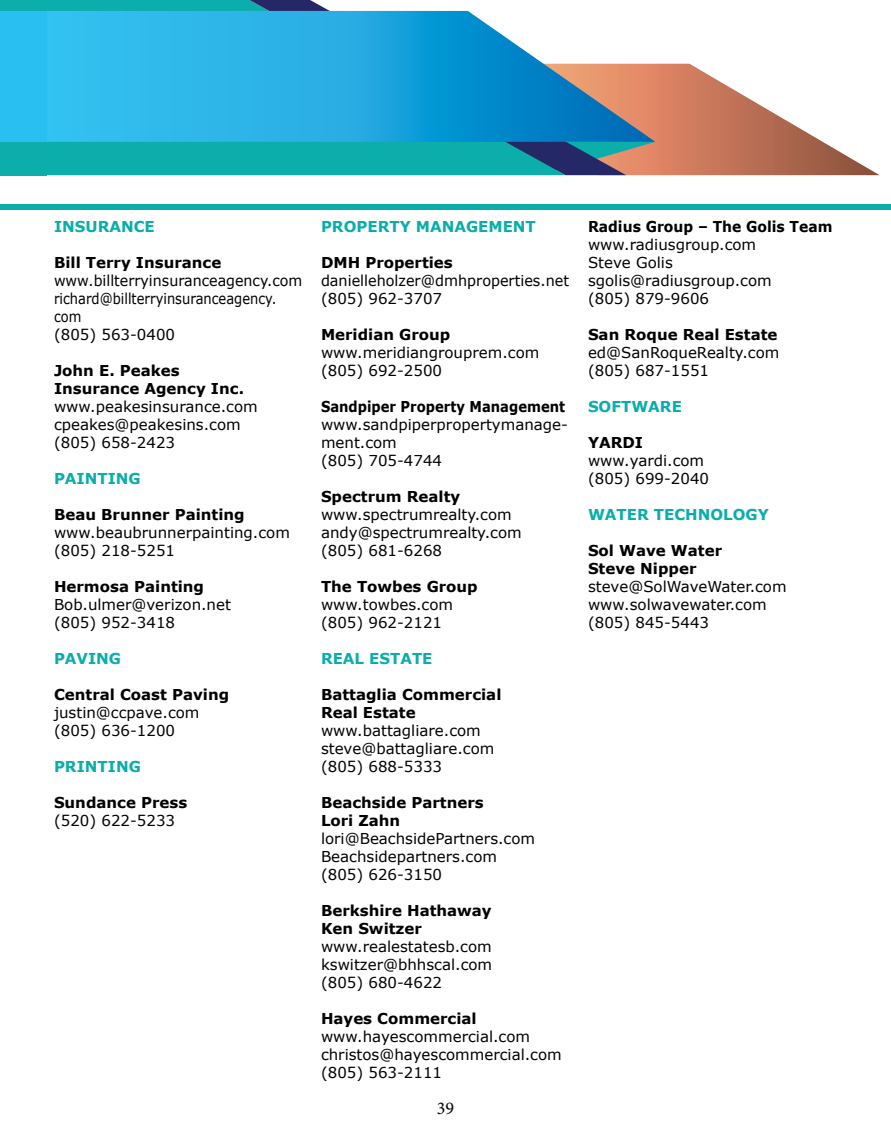
<style>
.page{position:relative;width:891px;height:1134px;background:#fff}
.page>*{position:absolute;margin:0;border:0;box-sizing:border-box;transform-origin:0 0}
.t1{font:18px "Minion Pro";color:#000}
.t2{font:15px/18px "Verdana";color:#000}
.t3{font:700 15px/18px "Verdana";color:#000}
.t4{font:700 15px "Verdana";color:#09aeab}
.t5{font:15px/18px "Verdana";color:#000;scale:.95 1}
.t6{font:15px/18px "Verdana";color:#000;scale:.96 1}
.t7{font:700 15px "Verdana";color:#000;scale:.88 1}
.t8{font:700 15px "Verdana";color:#000;scale:.93 1}
</style>
<div class="page">
<svg style="left:655px;top:64px;width:224px;height:111px"></svg>
<svg style="left:626px;top:142px;width:29px;height:33px"></svg>
<div style="left:47px;top:0;width:202px;height:175px;background:#0baeab"></div>
<svg style="left:249px;top:0;width:377px;height:175px;fill:#0baeab"></svg>
<svg style="left:47px;top:11px;width:608px;height:131px"></svg>
<div style="left:0;top:204px;width:891px;height:6px;background:#0baeab"></div>
<div style="left:0;top:0;width:47px;height:175px;background:#0baeab"></div>
<div style="left:0;top:11px;width:47px;height:131px;background:#29c0f1"></div>
<p class="t4" style="left:54px;top:217px;width:102px">INSURANCE</p>
<p class="t3" style="left:54px;top:253px;width:169px">Bill Terry Insurance</p>
<p class="t5" style="left:54px;top:271px;width:263px">www.billterryinsuranceagency.com richard@billterryinsuranceagency. com<br>(805) 563-0400</p>
<p class="t3" style="left:54px;top:361px;width:192px">John E. Peakes<br>Insurance Agency Inc.</p>
<p class="t2" style="left:54px;top:397px;width:205px">www.peakesinsurance.com cpeakes@peakesins.com (805) 658-2423</p>
<p class="t4" style="left:54px;top:469px;width:88px">PAINTING</p>
<p class="t3" style="left:54px;top:505px;width:192px">Beau Brunner Painting</p>
<p class="t2" style="left:54px;top:523px;width:237px">www.beaubrunnerpainting.com (805) 218-5251</p>
<p class="t3" style="left:54px;top:577px;width:152px">Hermosa Painting</p>
<p class="t2" style="left:54px;top:595px;width:178px">Bob.ulmer@verizon.net (805) 952-3418</p>
<p class="t4" style="left:54px;top:649px;width:69px">PAVING</p>
<p class="t3" style="left:54px;top:685px;width:177px">Central Coast Paving</p>
<p class="t2" style="left:54px;top:703px;width:147px">justin@ccpave.com (805) 636-1200</p>
<p class="t4" style="left:54px;top:757px;width:88px">PRINTING</p>
<p class="t3" style="left:54px;top:793px;width:135px">Sundance Press</p>
<p class="t2" style="left:54px;top:811px;width:123px">(520) 622-5233</p>
<p class="t4" style="left:321px;top:217px;width:216px">PROPERTY MANAGEMENT</p>
<p class="t3" style="left:321px;top:253px;width:133px">DMH Properties</p>
<p class="t6" style="left:321px;top:271px;width:260px">danielleholzer@dmhproperties.net (805) 962-3707</p>
<p class="t3" style="left:321px;top:325px;width:131px">Meridian Group</p>
<p class="t2" style="left:321px;top:343px;width:220px">www.meridiangrouprem.com (805) 692-2500</p>
<p class="t7" style="left:321px;top:397px;width:279px">Sandpiper Property Management</p>
<p class="t2" style="left:321px;top:415px;width:249px">www.sandpiperpropertymanage&shy;ment.com<br>(805) 705-4744</p>
<p class="t3" style="left:321px;top:487px;width:141px">Spectrum Realty</p>
<p class="t2" style="left:321px;top:505px;width:202px">www.spectrumrealty.com andy@spectrumrealty.com (805) 681-6268</p>
<p class="t3" style="left:321px;top:577px;width:158px">The Towbes Group</p>
<p class="t2" style="left:321px;top:595px;width:134px">www.towbes.com (805) 962-2121</p>
<p class="t4" style="left:321px;top:649px;width:113px">REAL ESTATE</p>
<p class="t3" style="left:321px;top:685px;width:182px">Battaglia Commercial<br>Real Estate</p>
<p class="t2" style="left:321px;top:721px;width:175px">www.battagliare.com steve@battagliare.com (805) 688-5333</p>
<p class="t3" style="left:321px;top:793px;width:164px">Beachside Partners<br>Lori Zahn</p>
<p class="t2" style="left:321px;top:829px;width:216px">lori@BeachsidePartners.com<br>Beachsidepartners.com (805) 626-3150</p>
<p class="t3" style="left:321px;top:901px;width:172px">Berkshire Hathaway<br>Ken Switzer</p>
<p class="t2" style="left:321px;top:937px;width:173px;text-align:justify">www.realestatesb.com kswitzer@bhhscal.com (805) 680-4622</p>
<p class="t3" style="left:321px;top:1009px;width:157px">Hayes Commercial</p>
<p class="t2" style="left:321px;top:1027px;width:242px">www.hayescommercial.com christos@hayescommercial.com (805) 563-2111</p>
<p class="t1" style="left:437px;top:1096px;width:19px">39</p>
<p class="t8" style="left:588px;top:217px;width:264px">Radius Group – The Golis Team</p>
<p class="t2" style="left:588px;top:235px;width:185px">www.radiusgroup.com<br>Steve Golis sgolis@radiusgroup.com (805) 879-9606</p>
<p class="t3" style="left:588px;top:325px;width:191px">San Roque Real Estate</p>
<p class="t2" style="left:588px;top:343px;width:193px">ed@SanRoqueRealty.com (805) 687-1551</p>
<p class="t4" style="left:588px;top:397px;width:95px">SOFTWARE</p>
<p class="t3" style="left:588px;top:433px;width:57px">YARDI</p>
<p class="t2" style="left:588px;top:451px;width:123px">www.yardi.com (805) 699-2040</p>
<p class="t4" style="left:588px;top:505px;width:182px">WATER TECHNOLOGY</p>
<p class="t3" style="left:588px;top:541px;width:136px">Sol Wave Water<br>Steve Nipper</p>
<p class="t2" style="left:588px;top:577px;width:200px">steve@SolWaveWater.com www.solwavewater.com (805) 845-5443</p>
</div>
